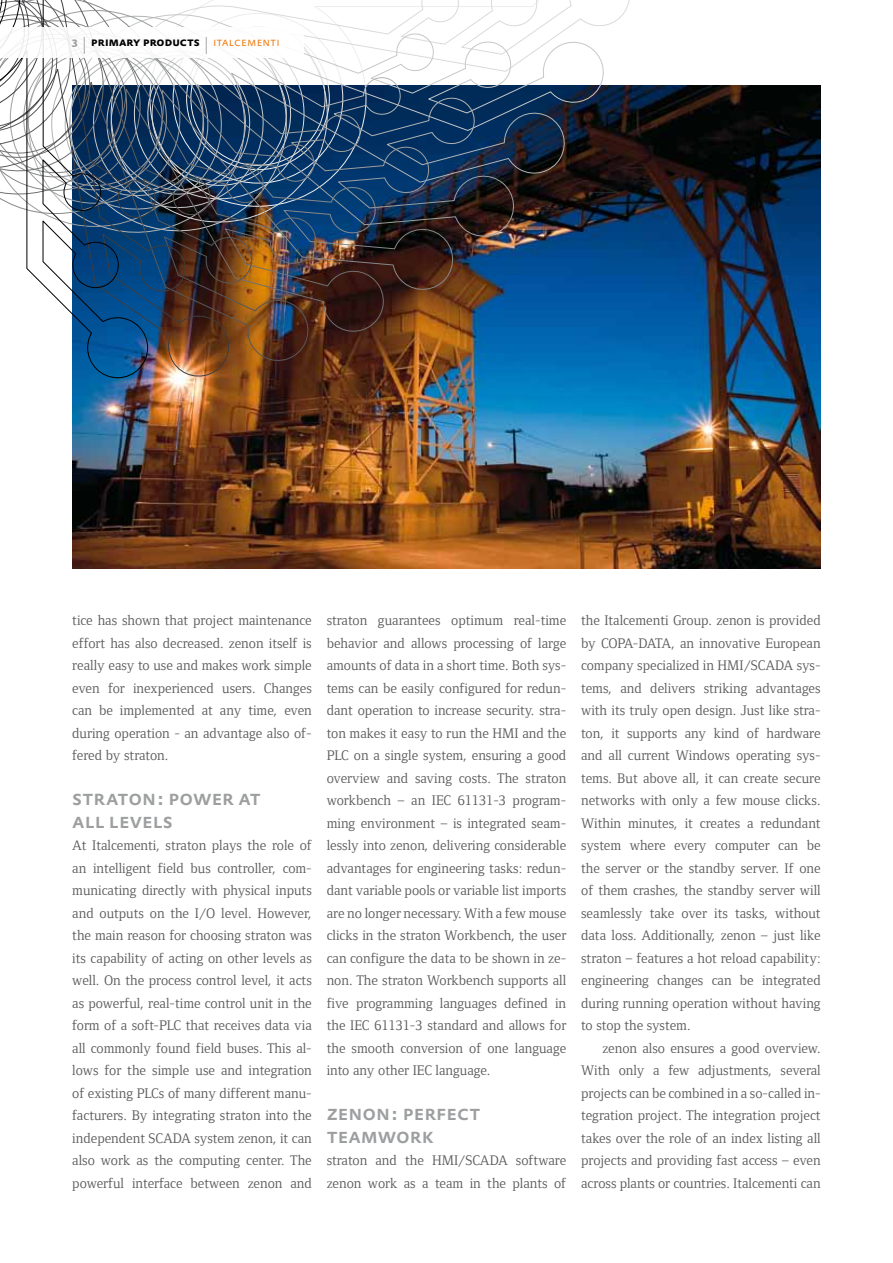
<style>
.page{position:relative;width:893px;height:1263px;background:#fff}
.page>*{position:absolute;margin:0;border:0;box-sizing:border-box;transform-origin:0 0}
.t1{font:500 21px/22.5px "DTL Prokyon TOT Caps";color:#9c9e9f}
.t2{font:14.25px/22.5px "Foundry Form Serif";color:#58585a;text-align:justify}
.t3{font:700 12px "DTL Prokyon TOT Caps";letter-spacing:.005em;color:#000}
.s1{color:#9c9e9f}
.s2{font-weight:300;font-size:24px;color:#9c9e9f}
.s3{font-weight:300;color:#ec7405}
</style>
<div class="page">
<img style="left:72px;top:85px;width:749px;height:484px">
<img style="left:0;top:0;width:644px;height:392px">
<div style="left:0;top:28px;width:303px;height:30px;background:#fff"></div>
<p class="t3" style="left:72px;top:34px;width:209px"><span class="s1">3</span> <span class="s2">I</span> primary products <span class="s2">I</span> <span class="s3">italcementi</span></p>
<p class="t2" style="left:72px;top:609px;width:241px">tice has shown that project maintenance effort has also decreased. zenon itself is really easy to use and makes work simple even for inexperienced users. Changes can be implemented at any time, even during operation - an advantage also of&shy;fered by straton.</p>
<h1 class="t1" style="left:72px;top:786px;width:190px">straton: power at all levels</h1>
<p class="t2" style="left:72px;top:834px;width:241px">At Italcementi, straton plays the role of an intelligent field bus controller, com&shy;municating directly with physical inputs and outputs on the I/O level. However, the main reason for choosing straton was its capability of acting on other levels as well. On the process control level, it acts as powerful, real-time control unit in the form of a soft-PLC that receives data via all commonly found field buses. This al&shy;lows for the simple use and integration of existing PLCs of many different manu&shy;facturers. By integrating straton into the independent SCADA system zenon, it can also work as the computing center. The powerful interface between zenon and</p>
<p class="t2" style="left:327px;top:609px;width:241px">straton guarantees optimum real-time behavior and allows processing of large amounts of data in a short time. Both sys&shy;tems can be easily configured for redun&shy;dant operation to increase security. stra&shy;ton makes it easy to run the HMI and the PLC on a single system, ensuring a good overview and saving costs. The straton workbench – an IEC 61131-3 program&shy;ming environment – is integrated seam&shy;lessly into zenon, delivering considerable advantages for engineering tasks: redun&shy;dant variable pools or variable list imports are no longer necessary. With a few mouse clicks in the straton Workbench, the user can configure the data to be shown in ze&shy;non. The straton Workbench supports all five programming languages defined in the IEC 61131-3 standard and allows for the smooth conversion of one language into any other IEC language.</p>
<h1 class="t1" style="left:327px;top:1101px;width:155px">zenon: perfect teamwork</h1>
<p class="t2" style="left:327px;top:1149px;width:241px">straton and the HMI/SCADA software zenon work as a team in the plants of</p>
<p class="t2" style="left:581px;top:609px;width:241px">the Italcementi Group. zenon is provided by COPA-DATA, an innovative European company specialized in HMI/SCADA sys&shy;tems, and delivers striking advantages with its truly open design. Just like stra&shy;ton, it supports any kind of hardware and all current Windows operating sys&shy;tems. But above all, it can create secure networks with only a few mouse clicks.<br>Within minutes, it creates a redundant system where every computer can be the server or the standby server. If one of them crashes, the standby server will seamlessly take over its tasks, without data loss. Additionally, zenon – just like straton – features a hot reload capability: engineering changes can be integrated during running operation without having to stop the system.</p>
<p class="t2" style="left:581px;top:1037px;width:241px;text-indent:21px">zenon also ensures a good overview.<br>With only a few adjustments, several projects can be combined in a so-called in&shy;tegration project. The integration project takes over the role of an index listing all projects and providing fast access – even across plants or countries. Italcementi can</p>
</div>
